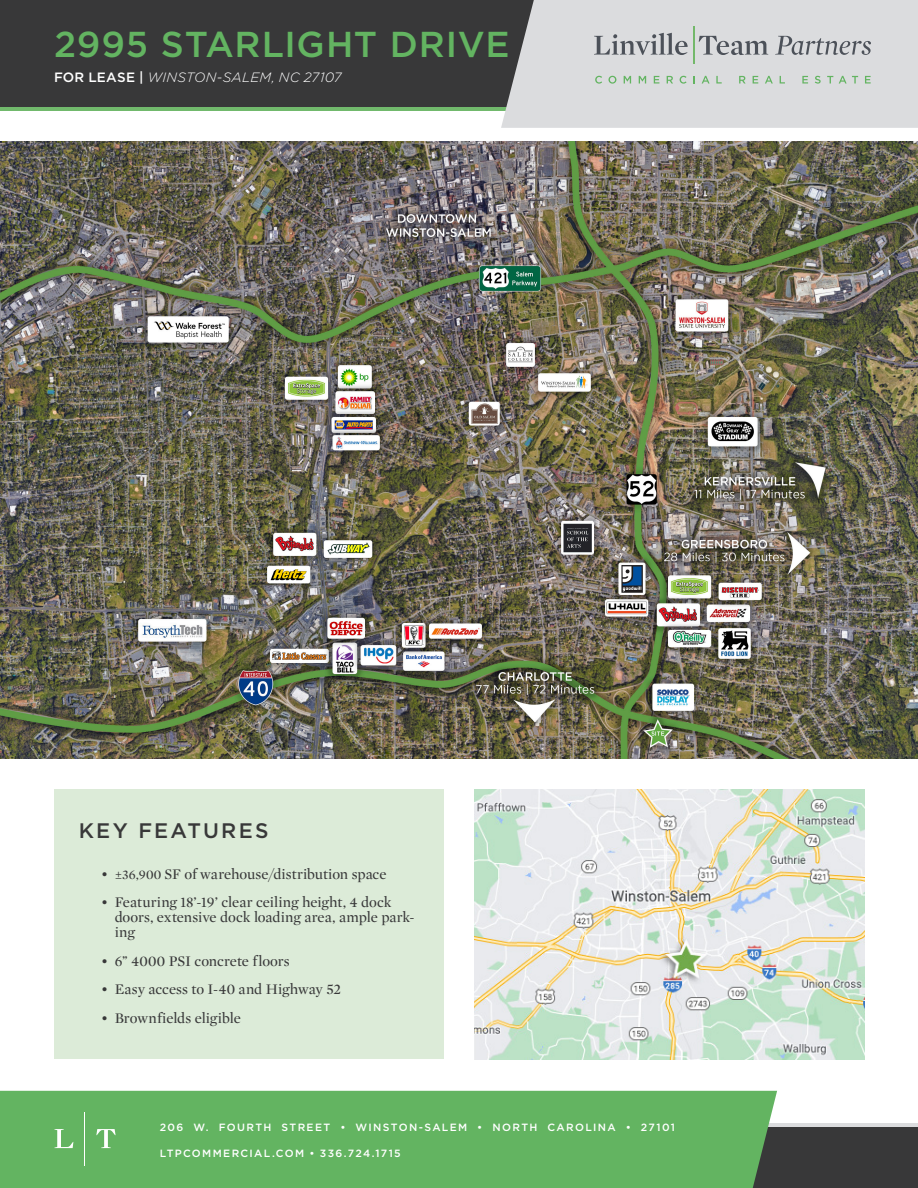
<style>
.page{position:relative;width:918px;height:1188px;background:#fff}
.page>*{position:absolute;margin:0;border:0;box-sizing:border-box;transform-origin:0 0}
.t1{font:500 36px "Gotham";letter-spacing:.02em;color:#63b461}
.t2{font:500 21px "Gotham";letter-spacing:.105em;color:#383839}
.t3{font:15px/15px "Mercury Display";color:#383839}
.t4{font:italic 300 13.5px "Gotham";letter-spacing:.02em;color:#fff}
.t5{font:500 10.5px "Gotham";letter-spacing:.125em;color:#fff}
.s1{font-weight:500;font-style:normal}
.s2{font-size:13.5px}
</style>
<div class="page">
<div style="left:0;top:1123px;width:918px;height:65px;background:#383839"></div>
<div style="left:0;top:0;width:918px;height:110px;background:#383839"></div>
<hr style="left:0;top:107px;width:918px;height:3px;background:#71b96c">
<div style="left:501px;top:0;width:417px;height:128px;background:#dbdcde"></div>
<svg style="left:594px;top:33px;width:94px;height:22px;background:#b1b3b7"></svg>
<hr style="left:693px;top:26px;width:1px;height:38px;background:#73b86a">
<svg style="left:699px;top:36px;width:69px;height:19px"></svg>
<svg style="left:775px;top:36px;width:96px;height:19px;background:#b5b7ba"></svg>
<svg style="left:595px;top:76px;width:7px;height:8px"></svg>
<svg style="left:608px;top:76px;width:8px;height:8px"></svg>
<svg style="left:624px;top:76px;width:7px;height:8px"></svg>
<svg style="left:639px;top:76px;width:7px;height:8px"></svg>
<svg style="left:654px;top:76px;width:5px;height:8px"></svg>
<svg style="left:667px;top:76px;width:6px;height:8px"></svg>
<svg style="left:680px;top:76px;width:7px;height:8px"></svg>
<svg style="left:693px;top:76px;width:2px;height:8px"></svg>
<svg style="left:702px;top:76px;width:8px;height:8px"></svg>
<svg style="left:716px;top:76px;width:6px;height:8px"></svg>
<svg style="left:739px;top:76px;width:7px;height:8px"></svg>
<svg style="left:753px;top:76px;width:5px;height:8px"></svg>
<svg style="left:765px;top:76px;width:8px;height:8px"></svg>
<svg style="left:780px;top:76px;width:5px;height:8px"></svg>
<svg style="left:802px;top:76px;width:6px;height:8px"></svg>
<svg style="left:815px;top:76px;width:6px;height:8px"></svg>
<svg style="left:827px;top:76px;width:6px;height:8px"></svg>
<svg style="left:839px;top:76px;width:19px;height:8px"></svg>
<svg style="left:865px;top:76px;width:6px;height:8px"></svg>
<hr style="left:0;top:1123px;width:918px;height:3px;background:#dbdcde">
<div style="left:0;top:1091px;width:777px;height:97px;background:#63b461"></div>
<svg style="left:54px;top:1129px;width:19px;height:19px"></svg>
<hr style="left:85px;top:1112px;width:1px;height:53px;background:#fff">
<svg style="left:96px;top:1129px;width:20px;height:19px"></svg>
<div style="left:54px;top:789px;width:389px;height:270px;background:#dcebd8"></div>
<img style="left:475px;top:789px;width:389px;height:270px">
<img style="left:0;top:141px;width:918px;height:617px">
<h1 class="t1" style="left:54px;top:20px;width:457px">2995 STARLIGHT DRIVE</h1>
<p class="t4" style="left:54px;top:68px;width:289px"><span class="s1">FOR LEASE |</span> WINSTON-SALEM, NC 27107</p>
<p class="t2" style="left:79px;top:816px;width:191px">KEY FEATURES</p>
<p class="t3" style="left:101px;top:866px;width:287px">• ±<span class="s2">36,900</span> SF of warehouse/distribution space</p>
<p class="t3" style="left:115px;top:894px;width:301px;text-indent:-14px">• Featuring 18’-19’ clear ceiling height, 4 dock doors, extensive dock loading area, ample park&shy;ing</p>
<p class="t3" style="left:101px;top:953px;width:190px">• 6” 4000 PSI concrete floors</p>
<p class="t3" style="left:101px;top:981px;width:241px">• Easy access to I-40 and Highway 52</p>
<p class="t3" style="left:101px;top:1010px;width:141px">• Brownfields eligible</p>
<p class="t5" style="left:160px;top:1120px;width:517px">206 W. FOURTH STREET • WINSTON-SALEM • NORTH CAROLINA • 27101</p>
<p class="t5" style="left:160px;top:1146px;width:243px">LTPCOMMERCIAL.COM • 336.724.1715</p>
</div>
